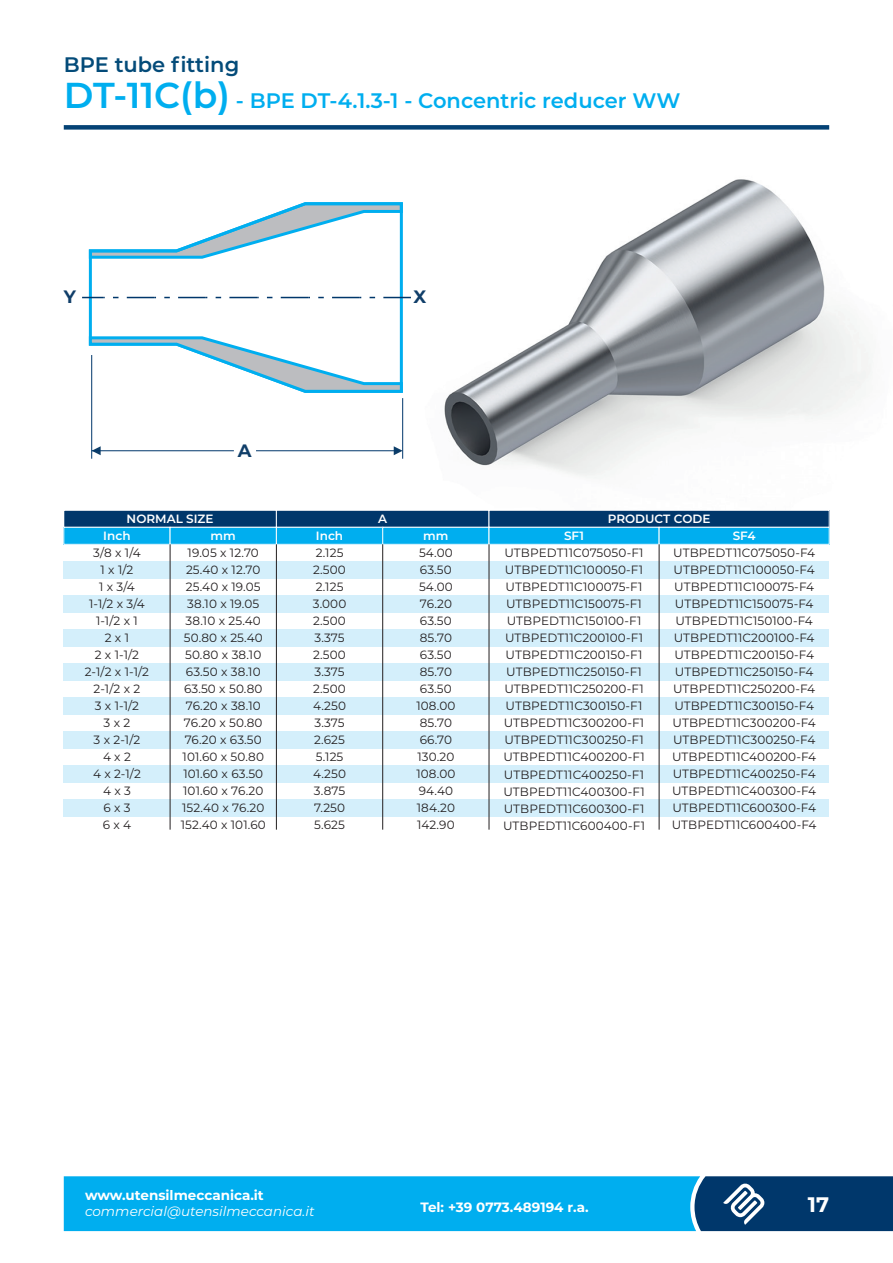
<style>
.page{position:relative;width:893px;height:1263px;background:#fff}
.page>*{position:absolute;margin:0;border:0;box-sizing:border-box;transform-origin:0 0}
.t1{font:600 21px/36.3px "Montserrat";color:#00aeef}
.t2{font:700 21px "Montserrat";color:#fff}
.t3{font:700 18px "Montserrat";color:#103e69}
.t4{font:700 13.5px "Montserrat";color:#fff}
.t5{font:italic 13.5px "Montserrat";color:#fff}
.t6{font:12px/17px "Montserrat";letter-spacing:.01em;color:#231f20;text-align:center}
.t7{font:600 12px "Montserrat";color:#fff}
.s1{color:#044b79}
.s2{font-size:36px}
</style>
<div class="page">
<div style="left:64px;top:125px;width:765px;height:5px;background:#044275"></div>
<img style="left:306px;top:179px;width:565px;height:416px">
<div style="left:64px;top:510px;width:212px;height:17px;background:#00376b"></div>
<div style="left:63px;top:510px;width:214px;height:18px;border:1px solid #fff"></div>
<div style="left:276px;top:510px;width:213px;height:17px;background:#00376b"></div>
<div style="left:276px;top:510px;width:213px;height:18px;border:1px solid #fff"></div>
<div style="left:489px;top:510px;width:340px;height:17px;background:#00376b"></div>
<div style="left:489px;top:510px;width:340px;height:18px;border:1px solid #fff"></div>
<div style="left:64px;top:527px;width:106px;height:17px;background:#00aeef"></div>
<div style="left:64px;top:527px;width:106px;height:18px;border:1px solid #fff"></div>
<div style="left:64px;top:561px;width:765px;height:17px;background:#d4effb"></div>
<div style="left:64px;top:595px;width:765px;height:17px;background:#d4effb"></div>
<div style="left:64px;top:629px;width:765px;height:17px;background:#d4effb"></div>
<div style="left:64px;top:663px;width:765px;height:17px;background:#d4effb"></div>
<div style="left:64px;top:697px;width:765px;height:17px;background:#d4effb"></div>
<div style="left:64px;top:731px;width:765px;height:17px;background:#d4effb"></div>
<div style="left:64px;top:765px;width:765px;height:17px;background:#d4effb"></div>
<div style="left:64px;top:799px;width:765px;height:17px;background:#d4effb"></div>
<div style="left:170px;top:527px;width:106px;height:17px;background:#00aeef"></div>
<div style="left:170px;top:527px;width:107px;height:18px;border:1px solid #fff"></div>
<div style="left:276px;top:527px;width:107px;height:17px;background:#00aeef"></div>
<div style="left:276px;top:527px;width:107px;height:18px;border:1px solid #fff"></div>
<div style="left:383px;top:527px;width:106px;height:17px;background:#00aeef"></div>
<div style="left:382px;top:527px;width:107px;height:18px;border:1px solid #fff"></div>
<div style="left:489px;top:527px;width:170px;height:17px;background:#00aeef"></div>
<div style="left:489px;top:527px;width:170px;height:18px;border:1px solid #fff"></div>
<div style="left:659px;top:527px;width:170px;height:17px;background:#00aeef"></div>
<div style="left:659px;top:527px;width:170px;height:18px;border:1px solid #fff"></div>
<hr style="left:170px;top:544px;width:1px;height:286px;background:#231f20">
<hr style="left:276px;top:544px;width:1px;height:286px;background:#231f20">
<hr style="left:382px;top:544px;width:1px;height:286px;background:#231f20">
<hr style="left:489px;top:544px;width:1px;height:286px;background:#231f20">
<hr style="left:659px;top:544px;width:1px;height:286px;background:#231f20">
<svg style="left:87px;top:201px;width:317px;height:134px"></svg>
<svg style="left:88px;top:335px;width:316px;height:59px"></svg>
<svg style="left:82px;top:297px;width:329px;height:1px"></svg>
<svg style="left:394px;top:446px;width:8px;height:9px"></svg>
<svg style="left:92px;top:446px;width:9px;height:9px"></svg>
<hr style="left:256px;top:450px;width:142px;height:1px;background:#00376b">
<hr style="left:92px;top:450px;width:142px;height:1px;background:#00376b">
<hr style="left:402px;top:398px;width:1px;height:61px;background:#00376b">
<hr style="left:91px;top:355px;width:1px;height:104px;background:#00376b">
<svg style="left:64px;top:1176px;width:829px;height:55px;background:#0695d2"></svg>
<h1 class="t1" style="left:64px;top:45px;width:618px"><span class="s1">BPE tube fitting<br></span><span class="s2">DT-11C(b)</span> - BPE DT-4.1.3-1 - Concentric reducer WW</h1>
<h2 class="t3" style="left:64px;top:284px;width:14px">Y</h2>
<h2 class="t3" style="left:413px;top:284px;width:14px">X</h2>
<h2 class="t3" style="left:238px;top:438px;width:15px">A</h2>
<p class="t7" style="left:127px;top:511px;width:88px">NORMAL SIZE</p>
<p class="t7" style="left:378px;top:511px;width:11px">A</p>
<p class="t7" style="left:608px;top:511px;width:104px">PRODUCT CODE</p>
<p class="t7" style="left:103px;top:528px;width:29px">Inch</p>
<p class="t7" style="left:211px;top:528px;width:27px">mm</p>
<p class="t7" style="left:316px;top:528px;width:29px">Inch</p>
<p class="t7" style="left:423px;top:528px;width:27px">mm</p>
<p class="t7" style="left:564px;top:528px;width:21px">SF1</p>
<p class="t7" style="left:733px;top:528px;width:24px">SF4</p>
<p class="t6" style="left:503px;top:544px;width:143px">UTBPEDT11C075050-F1<br>UTBPEDT11C100050-F1<br>UTBPEDT11C100075-F1<br>UTBPEDT11C150075-F1<br>UTBPEDT11C150100-F1<br>UTBPEDT11C200100-F1<br>UTBPEDT11C200150-F1<br>UTBPEDT11C250150-F1<br>UTBPEDT11C250200-F1<br>UTBPEDT11C300150-F1<br>UTBPEDT11C300200-F1<br>UTBPEDT11C300250-F1<br>UTBPEDT11C400200-F1<br>UTBPEDT11C400250-F1<br>UTBPEDT11C400300-F1<br>UTBPEDT11C600300-F1<br>UTBPEDT11C600400-F1</p>
<p class="t6" style="left:672px;top:544px;width:146px">UTBPEDT11C075050-F4<br>UTBPEDT11C100050-F4<br>UTBPEDT11C100075-F4<br>UTBPEDT11C150075-F4<br>UTBPEDT11C150100-F4<br>UTBPEDT11C200100-F4<br>UTBPEDT11C200150-F4<br>UTBPEDT11C250150-F4<br>UTBPEDT11C250200-F4<br>UTBPEDT11C300150-F4<br>UTBPEDT11C300200-F4<br>UTBPEDT11C300250-F4<br>UTBPEDT11C400200-F4<br>UTBPEDT11C400250-F4<br>UTBPEDT11C400300-F4<br>UTBPEDT11C600300-F4<br>UTBPEDT11C600400-F4</p>
<p class="t6" style="left:85px;top:544px;width:66px">3/8 x 1/4<br>1 x 1/2<br>1 x 3/4<br>1-1/2 x 3/4<br>1-1/2 x 1<br>2 x 1<br>2 x 1-1/2<br>2-1/2 x 1-1/2<br>2-1/2 x 2<br>3 x 1-1/2<br>3 x 2<br>3 x 2-1/2<br>4 x 2<br>4 x 2-1/2<br>4 x 3<br>6 x 3<br>6 x 4</p>
<p class="t6" style="left:181px;top:544px;width:86px">19.05 x 12.70<br>25.40 x 12.70<br>25.40 x 19.05<br>38.10 x 19.05<br>38.10 x 25.40<br>50.80 x 25.40<br>50.80 x 38.10<br>63.50 x 38.10<br>63.50 x 50.80<br>76.20 x 38.10<br>76.20 x 50.80<br>76.20 x 63.50<br>101.60 x 50.80<br>101.60 x 63.50<br>101.60 x 76.20<br>152.40 x 76.20<br>152.40 x 101.60</p>
<p class="t6" style="left:313px;top:544px;width:35px;text-align:left">2.125<br>2.500<br>2.125<br>3.000<br>2.500<br>3.375<br>2.500<br>3.375<br>2.500<br>4.250<br>3.375<br>2.625<br>5.125<br>4.250<br>3.875<br>7.250<br>5.625</p>
<p class="t6" style="left:416px;top:544px;width:40px;text-align:left">54.00<br>63.50<br>54.00<br>76.20<br>63.50<br>85.70<br>63.50<br>85.70<br>63.50<br>108.00<br>85.70<br>66.70<br>130.20<br>108.00<br>94.40<br>184.20<br>142.90</p>
<p class="t4" style="left:85px;top:1185px;width:180px">www.utensilmeccanica.it</p>
<p class="t5" style="left:85px;top:1202px;width:231px">commercial@utensilmeccanica.it</p>
<p class="t4" style="left:420px;top:1197px;width:170px">Tel: +39 0773.489194 r.a.</p>
<h1 class="t2" style="left:808px;top:1189px;width:23px">17</h1>
</div>
